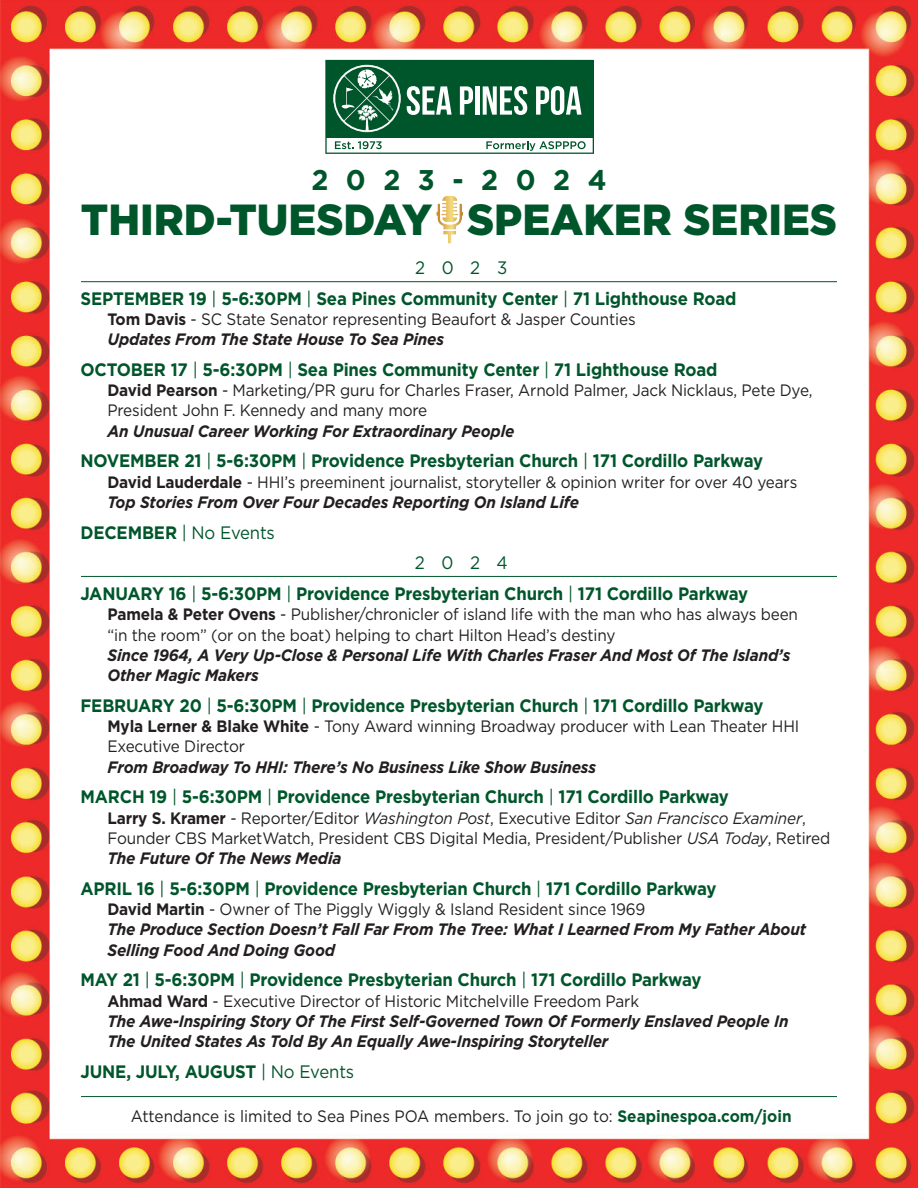
<style>
.page{position:relative;width:918px;height:1188px;background:#fff}
.page>*{position:absolute;margin:0;border:0;box-sizing:border-box;transform-origin:0 0}
.t1{font:900 43.5px "Gotham";color:#00562b;scale:.96 1}
.t2{font:700 28.5px "Gotham";color:#00562b;scale:.96 1}
.t3{font:700 18px/30.8px "Gotham";letter-spacing:-.01em;color:#00562b;scale:.93 1}
.t4{font:18px "Gotham";letter-spacing:-.01em;color:#00562b;scale:.93 1}
.t5{font:16.5px/20.2px "Gotham";letter-spacing:-.01em;color:#231f20;scale:.93 1}
.t6{font:italic 700 16.5px/20.2px "Gotham";letter-spacing:-.01em;color:#231f20;scale:.93 1}
.s1{font-weight:400}
.s2{font-weight:700}
.s3{font-weight:700;font-style:italic}
.s4{font-style:italic}
.s5{font-style:normal}
.s6{font-weight:400;font-style:normal}
.s7{font-weight:700;color:#00562b}
</style>
<div class="page">
<img style="left:0;top:0;width:918px;height:1188px">
<hr style="left:81px;top:281px;width:756px;height:1px;background:#00562b">
<hr style="left:81px;top:576px;width:756px;height:1px;background:#00562b">
<hr style="left:81px;top:1096px;width:756px;height:1px;background:#00562b">
<svg style="left:436px;top:196px;width:27px;height:48px"></svg>
<svg style="left:325px;top:60px;width:269px;height:94px"></svg>
<h2 class="t2" style="left:311px;top:168px;width:309px">2 0 2 3 - 2 0 2 4</h2>
<h1 class="t1" style="left:81px;top:200px;width:789px">THIRD-TUESDAY SPEAKER SERIES</h1>
<p class="t3" style="left:80px;top:253px;width:707px;text-indent:335px"><span class="s1">2023<br></span>SEPTEMBER 19 <span class="s1">|</span> 5-6:30PM <span class="s1">|</span> Sea Pines Community Center <span class="s1">|</span> 71 Lighthouse Road</p>
<p class="t5" style="left:107px;top:310px;width:570px"><span class="s2">Tom Davis</span> - SC State Senator representing Beaufort &amp; Jasper Counties<br><span class="s3">Updates From The State House To Sea Pines</span></p>
<p class="t3" style="left:80px;top:355px;width:687px">OCTOBER 17 <span class="s1">|</span> 5-6:30PM <span class="s1">|</span> Sea Pines Community Center <span class="s1">|</span> 71 Lighthouse Road</p>
<p class="t5" style="left:107px;top:381px;width:760px"><span class="s2">David Pearson</span> - Marketing/PR guru for Charles Fraser, Arnold Palmer, Jack Nicklaus, Pete Dye,<br>President John F. Kennedy and many more</p>
<p class="t6" style="left:107px;top:422px;width:439px">An Unusual Career Working For Extraordinary People</p>
<p class="t3" style="left:80px;top:447px;width:736px">NOVEMBER 21 <span class="s1">|</span> 5-6:30PM <span class="s1">|</span> Providence Presbyterian Church <span class="s1">|</span> 171 Cordillo Parkway</p>
<p class="t5" style="left:107px;top:473px;width:743px"><span class="s2">David Lauderdale</span> - HHI’s preeminent journalist, storyteller &amp; opinion writer for over 40 years<br><span class="s3">Top Stories From Over Four Decades Reporting On Island Life</span></p>
<p class="t4" style="left:80px;top:524px;width:211px"><span class="s2">DECEMBER</span> | No Events</p>
<p class="t3" style="left:80px;top:549px;width:720px;text-indent:334px"><span class="s1">2024<br></span>JANUARY 16 <span class="s1">|</span> 5-6:30PM <span class="s1">|</span> Providence Presbyterian Church <span class="s1">|</span> 171 Cordillo Parkway</p>
<p class="t5" style="left:107px;top:605px;width:744px"><span class="s2">Pamela &amp; Peter Ovens</span> - Publisher/chronicler of island life with the man who has always been “in the room” (or on the boat) helping to chart Hilton Head’s destiny</p>
<p class="t6" style="left:107px;top:646px;width:736px">Since 1964, A Very Up-Close &amp; Personal Life With Charles Fraser And Most Of The Island’s<br>Other Magic Makers</p>
<p class="t3" style="left:80px;top:691px;width:736px">FEBRUARY 20 <span class="s1">|</span> 5-6:30PM <span class="s1">|</span> Providence Presbyterian Church <span class="s1">|</span> 171 Cordillo Parkway</p>
<p class="t5" style="left:107px;top:717px;width:745px"><span class="s2">Myla Lerner &amp; Blake White</span> - Tony Award winning Broadway producer with Lean Theater HHI<br>Executive Director</p>
<p class="t6" style="left:107px;top:758px;width:527px">From Broadway To HHI: There’s No Business Like Show Business</p>
<p class="t3" style="left:80px;top:783px;width:699px">MARCH 19 <span class="s1">|</span> 5-6:30PM <span class="s1">|</span> Providence Presbyterian Church <span class="s1">|</span> 171 Cordillo Parkway</p>
<p class="t5" style="left:107px;top:809px;width:779px"><span class="s2">Larry S. Kramer</span> - Reporter/Editor <span class="s4">Washington Post</span>, Executive Editor <span class="s4">San Francisco Examiner</span>,<br>Founder CBS MarketWatch, President CBS Digital Media, President/Publisher <span class="s4">USA Today</span>, Retired<br><span class="s3">The Future Of The News Media</span></p>
<p class="t3" style="left:80px;top:874px;width:685px">APRIL 16 <span class="s1">|</span> 5-6:30PM <span class="s1">|</span> Providence Presbyterian Church <span class="s1">|</span> 171 Cordillo Parkway</p>
<p class="t6" style="left:107px;top:901px;width:753px"><span class="s5">David Martin</span> <span class="s6">- Owner of The Piggly Wiggly &amp; Island Resident since 1969<br></span>The Produce Section Doesn’t Fall Far From The Tree: What I Learned From My Father About<br>Selling Food And Doing Good</p>
<p class="t3" style="left:80px;top:966px;width:669px">MAY 21 <span class="s1">|</span> 5-6:30PM <span class="s1">|</span> Providence Presbyterian Church <span class="s1">|</span> 171 Cordillo Parkway</p>
<p class="t6" style="left:107px;top:992px;width:734px"><span class="s5">Ahmad Ward</span> <span class="s6">- Executive Director of Historic Mitchelville Freedom Park<br></span>The Awe-Inspiring Story Of The First Self-Governed Town Of Formerly Enslaved People In<br>The United States As Told By An Equally Awe-Inspiring Storyteller</p>
<p class="t3" style="left:80px;top:1057px;width:296px">JUNE, JULY, AUGUST <span class="s1">| No Events</span></p>
<p class="t5" style="left:131px;top:1107px;width:712px">Attendance is limited to Sea Pines POA members. To join go to: <span class="s7">Seapinespoa.com/join</span></p>
</div>
